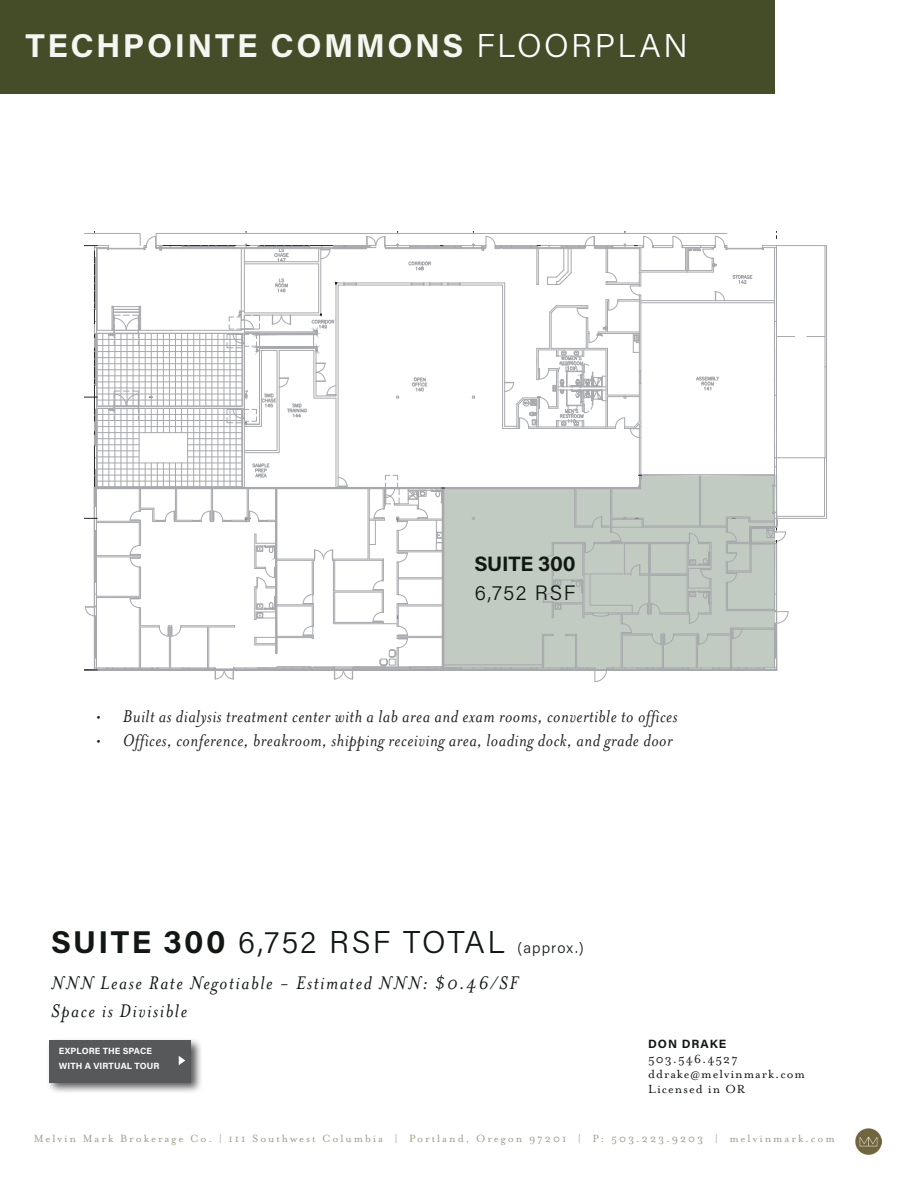
<style>
.page{position:relative;width:918px;height:1188px;background:#fff}
.page>*{position:absolute;margin:0;border:0;box-sizing:border-box;transform-origin:0 0}
.text{font:700 33px "Acumin Pro";letter-spacing:.075em;color:#f5f6f1}
.text-2{font:300 31.5px "Acumin Pro";letter-spacing:.065em;color:#111713}
.text-3{font:italic 21px "Mrs Eaves OT";letter-spacing:.075em;color:#111713}
.text-4{font:700 20.85px/28.8px "Acumin Pro";letter-spacing:-.01em;color:#111713}
.t1{font:italic 19.5px "Mrs Eaves OT";letter-spacing:.025em;color:#231f20}
.t2{font:13.5px "Mrs Eaves OT";letter-spacing:.075em;color:#111713}
.t3{font:12px "Mrs Eaves OT";letter-spacing:.16em;color:#9e9d89}
.t4{font:700 12px "Acumin Pro";letter-spacing:.075em;color:#111713}
.t5{font:700 9px "Acumin Pro";letter-spacing:.01em;color:#fff}
.s1{font-weight:300;color:#fff}
.s2{font-weight:300}
.s3{font-size:18px}
.s4{font-weight:700}
.s5{font-size:15px}
</style>
<div class="page">
<img style="left:855px;top:1128px;width:27px;height:26px">
<div style="left:0;top:0;width:775px;height:93px;background:#454c28"></div>
<div style="left:47px;top:1037px;width:156px;height:58px;background:#231f20;opacity:.75"></div>
<div style="left:50px;top:1040px;width:141px;height:42px;background:#57585a"></div>
<svg style="left:179px;top:1056px;width:6px;height:9px"></svg>
<svg style="left:84px;top:232px;width:743px;height:450px"></svg>
<hr style="left:650px;top:575px;width:37px;height:1px;background:#a8a9ad">
<hr style="left:650px;top:544px;width:1px;height:30px;background:#a8a9ad">
<div style="left:473px;top:521px;width:63px;height:51px;background:#c1cbc1"></div>
<div style="left:381px;top:304px;width:66px;height:39px;background:#fff"></div>
<div style="left:152px;top:547px;width:66px;height:38px;background:#fff"></div>
<p class="text" style="left:26px;top:22px;width:664px">TECHPOINTE COMMONS <span class="s1">FLOORPLAN</span></p>
<p class="text-4" style="left:474px;top:548px;width:103px">SUITE 300<br><span class="s2">6,752 RSF</span></p>
<p class="t1" style="left:96px;top:706px;width:583px"><span class="s3">•</span> Built as dialysis treatment center with a lab area and exam rooms, convertible to offices</p>
<p class="t1" style="left:96px;top:730px;width:578px"><span class="s3">•</span> Offices, conference, breakroom, shipping receiving area, loading dock, and grade door</p>
<p class="text-2" style="left:51px;top:920px;width:534px"><span class="s4">SUITE 300</span> 6,752 RSF TOTAL <span class="s5">(approx.)</span></p>
<p class="text-3" style="left:51px;top:972px;width:469px">NNN Lease Rate Negotiable - Estimated NNN: $0.46/SF</p>
<p class="text-3" style="left:51px;top:1000px;width:138px">Space is Divisible</p>
<p class="t5" style="left:59px;top:1045px;width:95px">EXPLORE THE SPACE</p>
<p class="t5" style="left:59px;top:1060px;width:102px">WITH A VIRTUAL TOUR</p>
<p class="t4" style="left:648px;top:1035px;width:79px">DON DRAKE</p>
<p class="t2" style="left:648px;top:1051px;width:91px">503.546.4527</p>
<p class="t2" style="left:648px;top:1066px;width:158px">ddrake@melvinmark.com</p>
<p class="t2" style="left:648px;top:1081px;width:98px">Licensed in OR</p>
<p class="t3" style="left:34px;top:1132px;width:803px">Melvin Mark Brokerage Co. | 111 Southwest Columbia | Portland, Oregon 97201 | P: 503.223.9203 | melvinmark.com</p>
</div>
